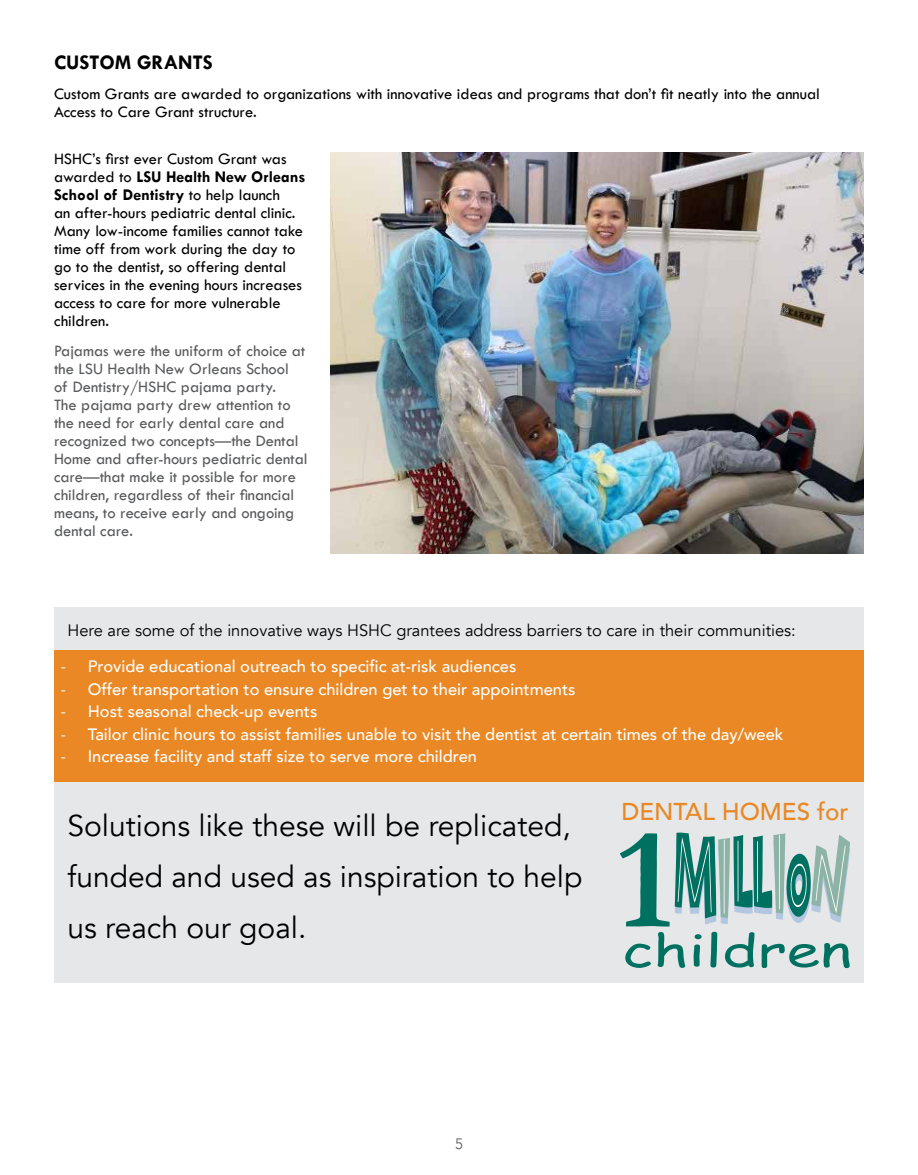
<style>
.page{position:relative;width:918px;height:1175px;background:#fff}
.page>*{position:absolute;margin:0;border:0;box-sizing:border-box;transform-origin:0 0}
.t1{font:30px/51px "Avenir";color:#000}
.t2{font:500 24.3px "Avenir";color:#e98824}
.t3{font:700 21px "Tw Cen";color:#000}
.t4{font:16.5px/18px "Tw Cen";color:#000}
.t5{font:16.5px/18px "Tw Cen";color:#58595b}
.t6{font:500 16.5px "Avenir";color:#fff}
.t7{font:16.5px "Avenir";color:#000}
.t8{font:300 15px "Avenir";color:#58595b}
.s1{font-weight:700}
.s2{font-family:"Calibri";font-weight:400}
</style>
<div class="page">
<div style="left:54px;top:608px;width:810px;height:374px;background:#e6e7e8"></div>
<div style="left:54px;top:650px;width:810px;height:132px;background:#e98824"></div>
<svg style="left:620px;top:832px;width:230px;height:136px"></svg>
<img style="left:330px;top:153px;width:534px;height:401px">
<p class="t3" style="left:54px;top:49px;width:160px">CUSTOM GRANTS</p>
<p class="t4" style="left:54px;top:84px;width:767px">Custom Grants are awarded to organizations with innovative ideas and programs that don’t fit neatly into the annual<br>Access to Care Grant structure.</p>
<p class="t4" style="left:54px;top:150px;width:253px">HSHC’s first ever Custom Grant was awarded to <span class="s1">LSU Health New Orleans School of Dentistry</span> to help launch<br>an after-hours pediatric dental clinic.<br>Many low-income families cannot take time off from work during the day to go to the dentist, so offering dental services in the evening hours increases access to care for more vulnerable children.</p>
<p class="t5" style="left:54px;top:342px;width:255px">Pajamas were the uniform of choice at the LSU Health New Orleans School<br>of Dentistry/HSHC pajama party.<br>The pajama party drew attention to the need for early dental care and recognized two concepts—the Dental Home and after-hours pediatric dental care—that make it possible for more children, regardless of their financial means, to receive early and ongoing dental care.</p>
<p class="t7" style="left:68px;top:621px;width:730px">Here are some of the innovative ways HSHC grantees address barriers to care in their communities:</p>
<p class="t6" style="left:61px;top:652px;width:457px"><span class="s2">-</span> Provide educational outreach to specific at-risk audiences</p>
<p class="t6" style="left:61px;top:675px;width:516px"><span class="s2">-</span> Offer transportation to ensure children get to their appointments</p>
<p class="t6" style="left:61px;top:697px;width:258px"><span class="s2">-</span> Host seasonal check-up events</p>
<p class="t6" style="left:61px;top:720px;width:724px"><span class="s2">-</span> Tailor clinic hours to assist families unable to visit the dentist at certain times of the day/week</p>
<p class="t6" style="left:61px;top:742px;width:418px"><span class="s2">-</span> Increase facility and staff size to serve more children</p>
<h1 class="t1" style="left:68px;top:800px;width:517px">Solutions like these will be replicated, funded and used as inspiration to help us reach our goal.</h1>
<h2 class="t2" style="left:621px;top:790px;width:229px">DENTAL HOMES for</h2>
<p class="t8" style="left:455px;top:1135px;width:9px">5</p>
</div>
